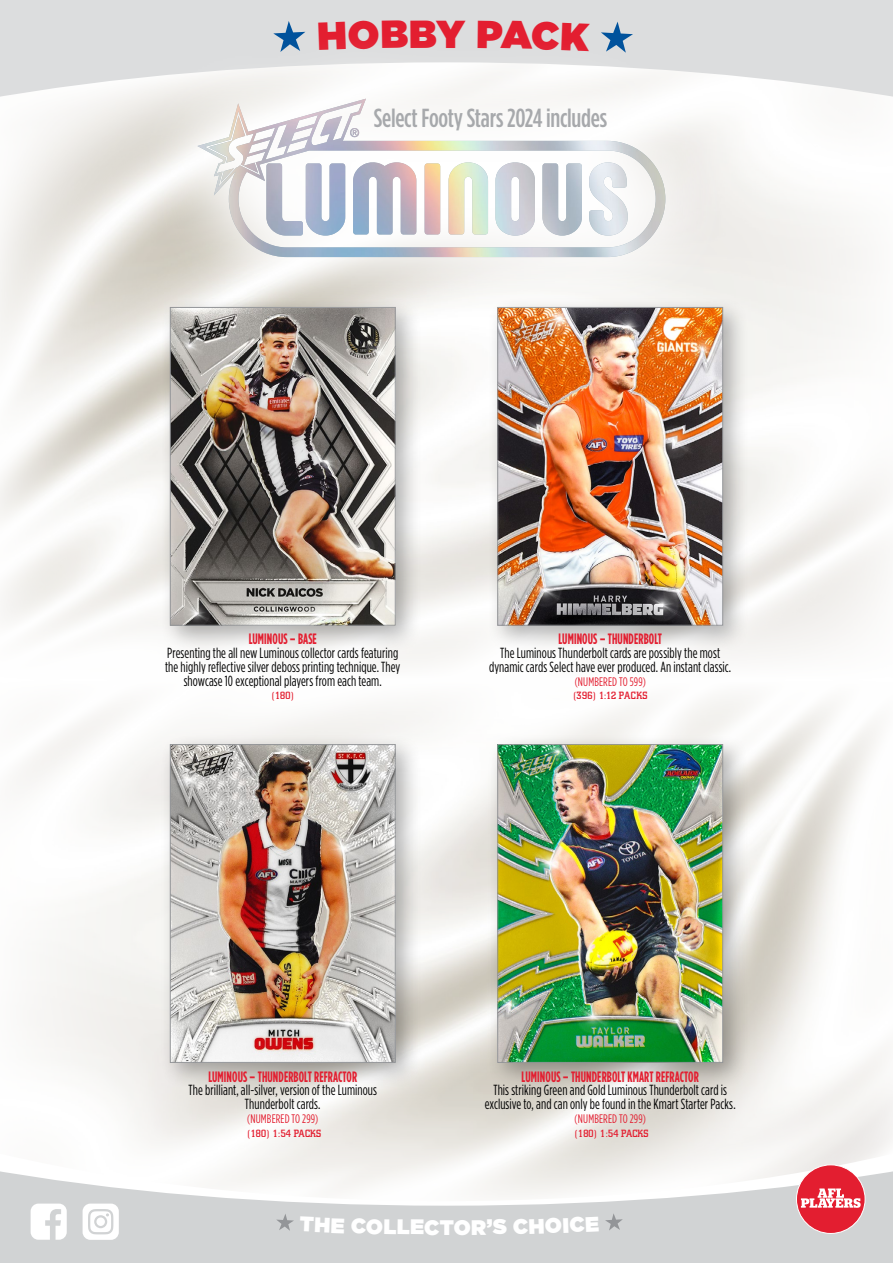
<style>
.page{position:relative;width:893px;height:1263px;background:#fff}
.page>*{position:absolute;margin:0;border:0;box-sizing:border-box;transform-origin:0 0}
.t1{font:900 39px "Gotham";color:#e31e30}
.t2{font:500 condensed 26.1px "Gotham HTF";letter-spacing:-.01em;color:#a7a9ac}
.t3{font:900 21px "Gotham";color:#fff}
.t4{font:700 condensed 15px "Gotham HTF";letter-spacing:.01em;color:#e31e30;scale:.85 1}
.t5{font:condensed 14.7px/13.8px "Gotham HTF";letter-spacing:.005em;color:#000;text-align:center;scale:.94 1}
.t6{font:condensed 12.45px "Gotham HTF";letter-spacing:.015em;color:#e31e30}
.t7{font:500 10.65px "Square Slabserif 711 BT";letter-spacing:.03em;color:#e31e30}
.t8{font:500 10.5px "Square Slabserif 711 BT";letter-spacing:.01em;color:#e31e30}
</style>
<div class="page">
<svg style="left:1px;top:1148px;width:892px;height:20px;fill:#f5f4f2"></svg>
<svg style="left:0;top:1168px;width:893px;height:95px;fill:#d1d3d4"></svg>
<svg style="left:276px;top:1213px;width:18px;height:18px"></svg>
<svg style="left:605px;top:1213px;width:18px;height:17px"></svg>
<svg style="left:31px;top:1203px;width:36px;height:37px"></svg>
<div style="left:796px;top:1165px;width:69px;height:68px;background:#e31e30;border-radius:50%"></div>
<div style="left:796px;top:1164px;width:69px;height:70px;border:1px solid #fff;border-radius:50%"></div>
<svg style="left:801px;top:1188px;width:60px;height:20px"></svg>
<svg style="left:83px;top:1203px;width:36px;height:37px"></svg>
<div style="left:159px;top:296px;width:263px;height:356px;background:#000;opacity:.3"></div>
<img style="left:172px;top:329px;width:221px;height:294px">
<div style="left:170px;top:307px;width:225px;height:318px;border:1px solid #939598"></div>
<div style="left:159px;top:733px;width:263px;height:356px;background:#000;opacity:.3"></div>
<img style="left:172px;top:746px;width:221px;height:314px">
<div style="left:170px;top:744px;width:225px;height:318px;border:1px solid #939598"></div>
<div style="left:487px;top:733px;width:263px;height:356px;background:#000;opacity:.3"></div>
<img style="left:499px;top:746px;width:222px;height:314px">
<div style="left:497px;top:744px;width:226px;height:318px;border:1px solid #939598"></div>
<div style="left:487px;top:296px;width:263px;height:356px;background:#000;opacity:.3"></div>
<img style="left:499px;top:329px;width:222px;height:294px">
<div style="left:497px;top:307px;width:226px;height:318px;border:1px solid #939598"></div>
<svg style="left:0;top:0;width:893px;height:100px;background:#dedfe0"></svg>
<svg style="left:273px;top:21px;width:32px;height:10px"></svg>
<svg style="left:601px;top:22px;width:32px;height:9px"></svg>
<svg style="left:131px;top:31px;width:604px;height:298px"></svg>
<img style="left:197px;top:99px;width:468px;height:158px">
<svg style="left:300px;top:1216px;width:66px;height:18px"></svg>
<svg style="left:586px;top:1216px;width:13px;height:15px"></svg>
<div style="left:318px;top:20px;width:90px;height:30px;background:#dcddde"></div>
<div style="left:478px;top:20px;width:112px;height:31px;background:#dcddde"></div>
<h1 class="t1" style="left:409px;top:6px;width:57px">BY</h1>
<h2 class="t2" style="left:374px;top:104px;width:235px">Select Footy Stars 2024 includes</h2>
<p class="t4" style="left:249px;top:631px;width:82px">LUMINOUS – BASE</p>
<p class="t5" style="left:165px;top:646px;width:252px">Presenting the all new Luminous collector cards featuring the highly reflective silver deboss printing technique. They showcase 10 exceptional players from each team.</p>
<p class="t8" style="left:271px;top:689px;width:25px">(180)</p>
<p class="t4" style="left:558px;top:631px;width:123px">LUMINOUS – THUNDERBOLT</p>
<p class="t5" style="left:489px;top:646px;width:259px">The Luminous Thunderbolt cards are possibly the most dynamic cards Select have ever produced. An instant classic.</p>
<p class="t6" style="left:575px;top:675px;width:73px">(NUMBERED TO 599)</p>
<p class="t7" style="left:573px;top:689px;width:77px">(396) 1:12 PACKS</p>
<p class="t4" style="left:208px;top:1068px;width:177px">LUMINOUS – THUNDERBOLT REFRACTOR</p>
<p class="t5" style="left:189px;top:1083px;width:202px">The brilliant, all-silver, version of the Luminous<br>Thunderbolt cards.</p>
<p class="t6" style="left:247px;top:1112px;width:73px">(NUMBERED TO 299)</p>
<p class="t8" style="left:247px;top:1127px;width:76px">(180) 1:54 PACKS</p>
<p class="t4" style="left:522px;top:1068px;width:210px">LUMINOUS – THUNDERBOLT KMART REFRACTOR</p>
<p class="t5" style="left:485px;top:1083px;width:268px">This striking Green and Gold Luminous Thunderbolt card is exclusive to, and can only be found in the Kmart Starter Packs.</p>
<p class="t6" style="left:575px;top:1112px;width:73px">(NUMBERED TO 299)</p>
<p class="t8" style="left:574px;top:1127px;width:76px">(180) 1:54 PACKS</p>
<h3 class="t3" style="left:366px;top:1211px;width:60px;rotate:1deg">OLLE</h3>
<h3 class="t3" style="left:424px;top:1212px;width:48px">CTO</h3>
<h3 class="t3" style="left:471px;top:1212px;width:59px;rotate:-1deg">R’S C</h3>
<h3 class="t3" style="left:528px;top:1211px;width:58px;rotate:-2deg">HOIC</h3>
</div>
